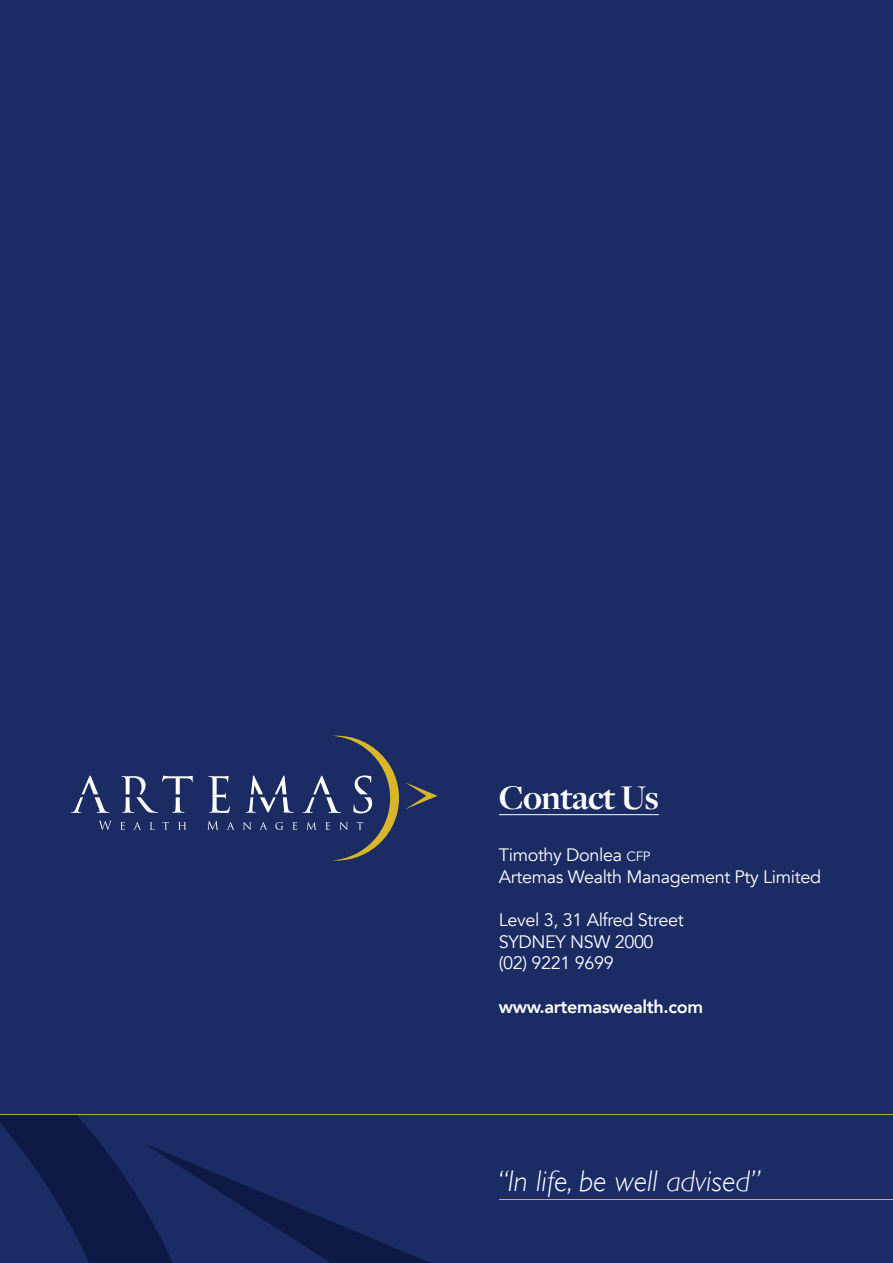
<style>
.page{position:relative;width:893px;height:1263px;background:#1b2c65}
.page>*{position:absolute;margin:0;border:0;box-sizing:border-box;transform-origin:0 0}
.t1{font:700 36px "Freight Disp Pro";letter-spacing:-.025em;color:#fff}
.t2{font:italic 300 30px "Gill Sans";letter-spacing:.005em;color:#fff}
.t3{font:18px/21.6px "Avenir";letter-spacing:-.02em;color:#fff}
.t4{font:800 18px "Avenir";letter-spacing:-.02em;color:#fff}
.s1{font-size:13.5px}
</style>
<div class="page">
<hr style="left:500px;top:1199px;width:393px;height:1px;background:#d8b52a">
<svg style="left:0;top:1115px;width:430px;height:148px"></svg>
<hr style="left:0;top:1114px;width:893px;height:1px;background:#d6b529">
<svg style="left:99px;top:821px;width:12px;height:9px"></svg>
<svg style="left:120px;top:822px;width:5px;height:8px"></svg>
<svg style="left:133px;top:822px;width:8px;height:8px"></svg>
<svg style="left:150px;top:822px;width:5px;height:8px"></svg>
<svg style="left:162px;top:822px;width:7px;height:8px"></svg>
<svg style="left:178px;top:822px;width:8px;height:8px"></svg>
<svg style="left:207px;top:821px;width:12px;height:9px"></svg>
<svg style="left:227px;top:822px;width:8px;height:8px"></svg>
<svg style="left:406px;top:782px;width:31px;height:27px"></svg>
<svg style="left:71px;top:776px;width:38px;height:37px"></svg>
<svg style="left:121px;top:775px;width:72px;height:38px"></svg>
<svg style="left:243px;top:736px;width:156px;height:124px"></svg>
<svg style="left:208px;top:776px;width:22px;height:37px"></svg>
<hr style="left:499px;top:814px;width:160px;height:1px;background:#fff">
<h1 class="t1" style="left:499px;top:773px;width:161px">Contact Us</h1>
<p class="t3" style="left:499px;top:845px;width:324px">Timothy Donlea <span class="s1">CFP<br></span>Artemas Wealth Management Pty Limited</p>
<p class="t3" style="left:499px;top:909px;width:186px">Level 3, 31 Alfred Street<br>SYDNEY NSW 2000 (02) 9221 9699</p>
<p class="t4" style="left:499px;top:992px;width:206px">www.artemaswealth.com</p>
<h2 class="t2" style="left:497px;top:1164px;width:266px">“In life, be well advised”</h2>
</div>
